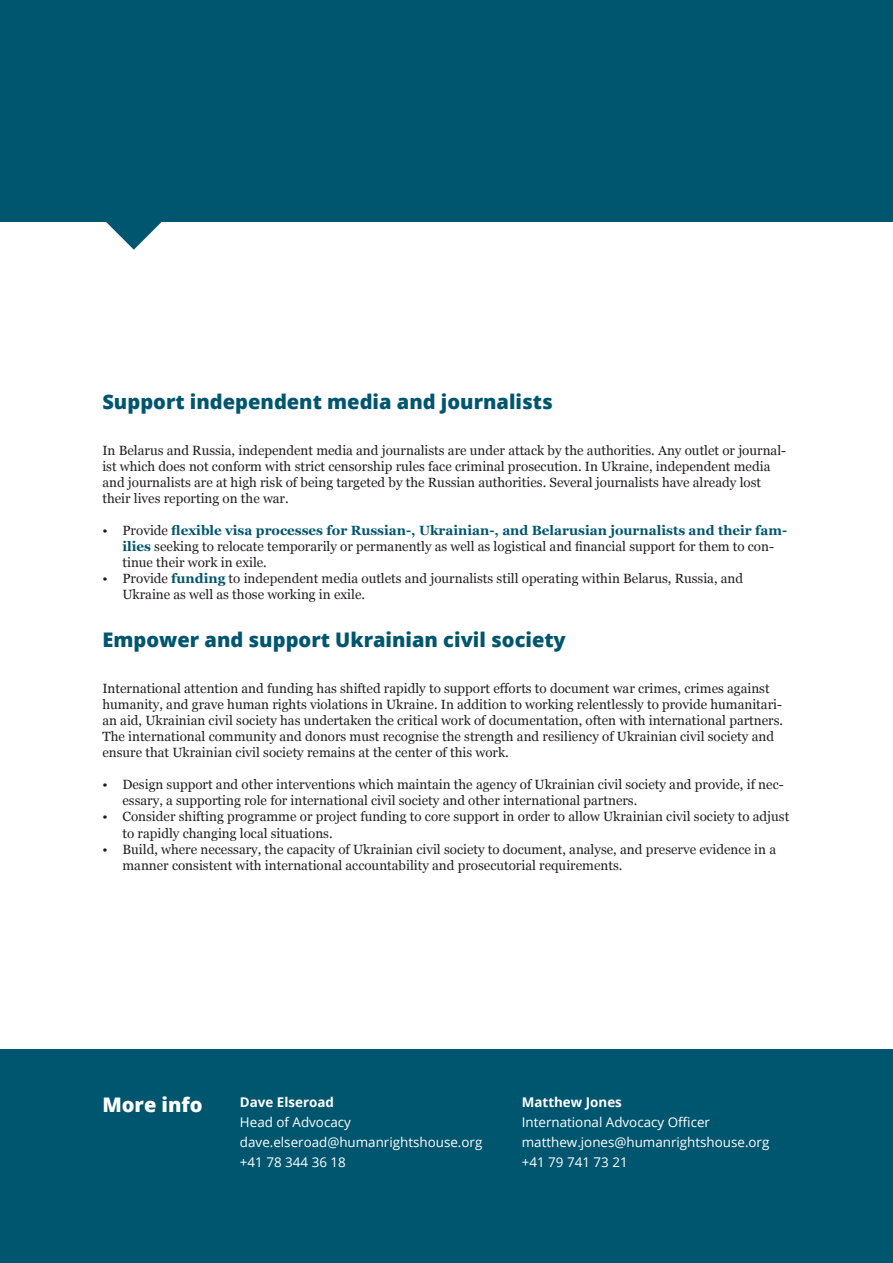
<style>
.page{position:relative;width:893px;height:1263px;background:#fff}
.page>*{position:absolute;margin:0;border:0;box-sizing:border-box;transform-origin:0 0}
.t1{font:800 20.1px "Open Sans";color:#00566e}
.t2{font:800 20.1px "Open Sans";color:#fff}
.t3{font:13.35px/16px "Georgia";color:#231f20}
.Information_text{font:13.35px "Open Sans";color:#fff}
.bold{font:700 13.35px "Open Sans";color:#fff}
.Information_text-2{font:700 13.35px "Open Sans";color:#fff}
.s1{font-weight:700;color:#00566e}
</style>
<div class="page">
<div style="left:0;top:1049px;width:892px;height:214px;background:#00566e"></div>
<svg style="left:102px;top:221px;width:63px;height:29px"></svg>
<div style="left:0;top:0;width:892px;height:221px;background:#00566e"></div>
<h1 class="t1" style="left:102px;top:386px;width:452px">Support independent media and journalists</h1>
<p class="t3" style="left:102px;top:442px;width:685px">In Belarus and Russia, independent media and journalists are under attack by the authorities. Any outlet or journal&shy;ist which does not conform with strict censorship rules face criminal prosecution. In Ukraine, independent media and journalists are at high risk of being targeted by the Russian authorities. Several journalists have already lost their lives reporting on the war.</p>
<p class="t3" style="left:122px;top:522px;width:666px;text-indent:-20px">• Provide <span class="s1">flexible visa processes for Russian-, Ukrainian-, and Belarusian journalists and their fam&shy;ilies</span> seeking to relocate temporarily or permanently as well as logistical and financial support for them to con&shy;tinue their work in exile.</p>
<p class="t3" style="left:122px;top:570px;width:622px;text-indent:-20px">• Provide <span class="s1">funding</span> to independent media outlets and journalists still operating within Belarus, Russia, and<br>Ukraine as well as those working in exile.</p>
<h1 class="t1" style="left:102px;top:624px;width:465px">Empower and support Ukrainian civil society</h1>
<p class="t3" style="left:102px;top:680px;width:682px">International attention and funding has shifted rapidly to support efforts to document war crimes, crimes against humanity, and grave human rights violations in Ukraine. In addition to working relentlessly to provide humanitari&shy;an aid, Ukrainian civil society has undertaken the critical work of documentation, often with international partners.<br>The international community and donors must recognise the strength and resiliency of Ukrainian civil society and ensure that Ukrainian civil society remains at the center of this work.</p>
<p class="t3" style="left:122px;top:776px;width:663px;text-indent:-20px">• Design support and other interventions which maintain the agency of Ukrainian civil society and provide, if nec&shy;essary, a supporting role for international civil society and other international partners.</p>
<p class="t3" style="left:122px;top:808px;width:668px;text-indent:-20px">• Consider shifting programme or project funding to core support in order to allow Ukrainian civil society to adjust to rapidly changing local situations.</p>
<p class="t3" style="left:122px;top:840px;width:655px;text-indent:-20px">• Build, where necessary, the capacity of Ukrainian civil society to document, analyse, and preserve evidence in a manner consistent with international accountability and prosecutorial requirements.</p>
<h1 class="t2" style="left:102px;top:1089px;width:102px">More info</h1>
<p class="bold" style="left:240px;top:1093px;width:96px">Dave Elseroad</p>
<p class="Information_text" style="left:240px;top:1113px;width:113px">Head of Advocacy</p>
<p class="Information_text" style="left:240px;top:1133px;width:244px">dave.elseroad@humanrightshouse.org</p>
<p class="Information_text" style="left:240px;top:1153px;width:107px">+41 78 344 36 18</p>
<p class="Information_text-2" style="left:522px;top:1093px;width:102px">Matthew Jones</p>
<p class="Information_text" style="left:522px;top:1113px;width:190px">International Advocacy Officer</p>
<p class="Information_text" style="left:522px;top:1133px;width:249px">matthew.jones@humanrightshouse.org</p>
<p class="Information_text" style="left:522px;top:1153px;width:107px">+41 79 741 73 21</p>
</div>
